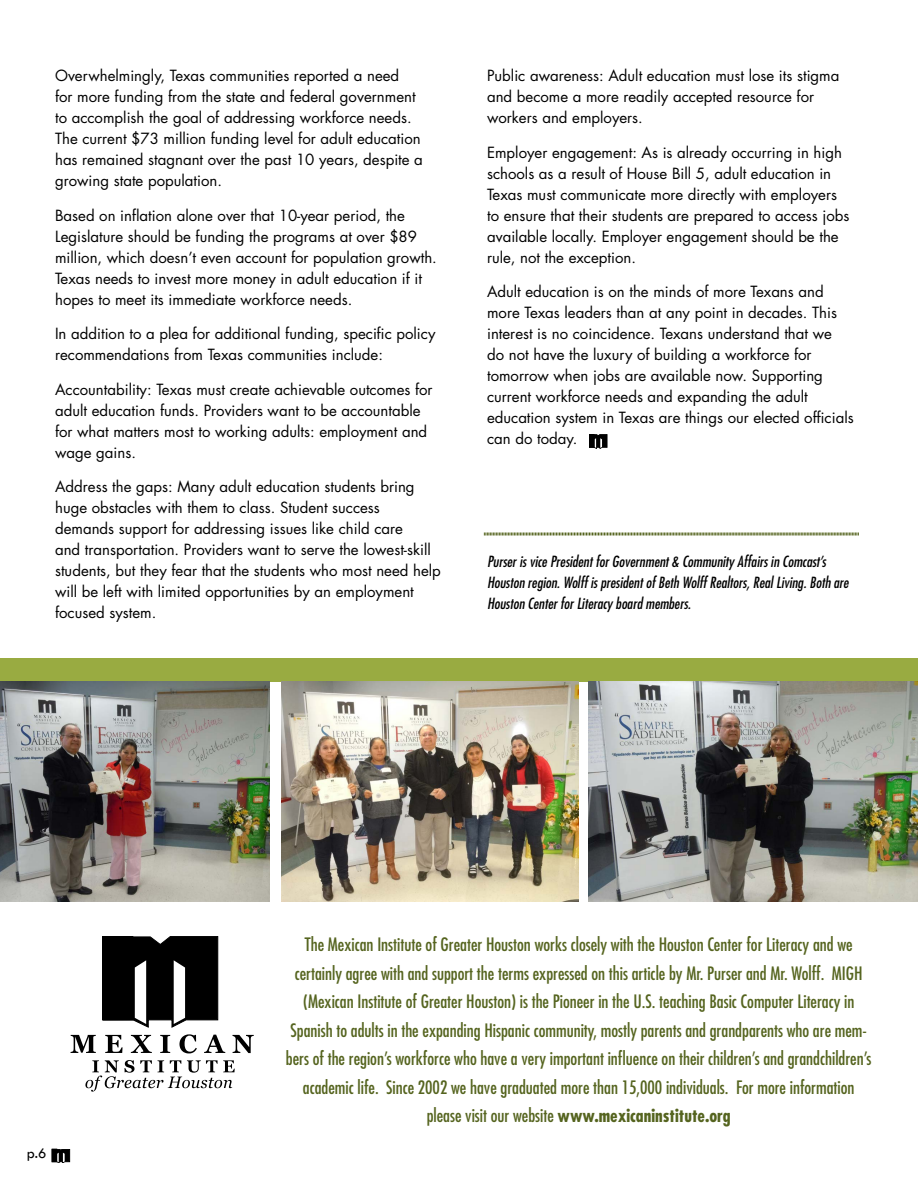
<style>
.page{position:relative;width:918px;height:1188px;background:#fff}
.page>*{position:absolute;margin:0;border:0;box-sizing:border-box;transform-origin:0 0}
.t1{font:condensed 18px/28.5px "Futura Std";color:#55641f;text-align:center}
.t2{font:15px/21px "Futura Std";color:#000}
.t3{font:italic condensed 15px/21px "Futura Std";color:#000}
.t4{font:15px "Tw Cen";color:#000}
.s1{font-weight:700}
</style>
<div class="page">
<svg style="left:52px;top:1149px;width:18px;height:14px"></svg>
<div style="left:52px;top:1149px;width:5px;height:13px;background:#000"></div>
<div style="left:0;top:658px;width:918px;height:23px;background:#99ab41"></div>
<svg style="left:71px;top:1035px;width:25px;height:18px"></svg>
<svg style="left:105px;top:1035px;width:18px;height:18px"></svg>
<svg style="left:131px;top:1035px;width:21px;height:18px"></svg>
<svg style="left:160px;top:1035px;width:10px;height:18px"></svg>
<svg style="left:179px;top:1034px;width:18px;height:19px"></svg>
<svg style="left:204px;top:1035px;width:21px;height:18px"></svg>
<svg style="left:233px;top:1035px;width:21px;height:18px"></svg>
<svg style="left:85px;top:1060px;width:150px;height:32px"></svg>
<svg style="left:102px;top:936px;width:116px;height:92px"></svg>
<div style="left:103px;top:937px;width:30px;height:83px;background:#000"></div>
<svg style="left:589px;top:435px;width:18px;height:13px"></svg>
<hr style="left:590px;top:435px;width:4px;height:12px;background:#000">
<div style="left:589px;top:435px;width:5px;height:12px;border:1px solid #000"></div>
<img style="left:281px;top:681px;width:298px;height:221px">
<img style="left:0;top:681px;width:269px;height:221px">
<img style="left:589px;top:681px;width:329px;height:221px">
<svg style="left:484px;top:532px;width:375px;height:4px"></svg>
<p class="t2" style="left:55px;top:66px;width:369px">Overwhelmingly, Texas communities reported a need<br>for more funding from the state and federal government to accomplish the goal of addressing workforce needs.<br>The current $73 million funding level for adult education has remained stagnant over the past 10 years, despite a growing state population.</p>
<p class="t2" style="left:55px;top:205px;width:383px">Based on inflation alone over that 10-year period, the Legislature should be funding the programs at over $89 million, which doesn’t even account for population growth.<br>Texas needs to invest more money in adult education if it hopes to meet its immediate workforce needs.</p>
<p class="t2" style="left:55px;top:324px;width:382px">In addition to a plea for additional funding, specific policy recommendations from Texas communities include:</p>
<p class="t2" style="left:55px;top:379px;width:379px">Accountability: Texas must create achievable outcomes for adult education funds. Providers want to be accountable for what matters most to working adults: employment and wage gains.</p>
<p class="t2" style="left:55px;top:477px;width:387px">Address the gaps: Many adult education students bring huge obstacles with them to class. Student success demands support for addressing issues like child care<br>and transportation. Providers want to serve the lowest-skill students, but they fear that the students who most need help will be left with limited opportunities by an employment focused system.</p>
<p class="t2" style="left:487px;top:66px;width:354px">Public awareness: Adult education must lose its stigma and become a more readily accepted resource for workers and employers.</p>
<p class="t2" style="left:487px;top:142px;width:364px">Employer engagement: As is already occurring in high schools as a result of House Bill 5, adult education in Texas must communicate more directly with employers to ensure that their students are prepared to access jobs available locally. Employer engagement should be the rule, not the exception.</p>
<p class="t2" style="left:487px;top:282px;width:368px">Adult education is on the minds of more Texans and more Texas leaders than at any point in decades. This interest is no coincidence. Texans understand that we<br>do not have the luxury of building a workforce for tomorrow when jobs are available now. Supporting current workforce needs and expanding the adult education system in Texas are things our elected officials can do today.</p>
<p class="t3" style="left:487px;top:552px;width:363px">Purser is vice President for Government &amp; Community Affairs in Comcast’s<br>Houston region. Wolff is president of Beth Wolff Realtors, Real Living. Both are<br>Houston Center for Literacy board members.</p>
<p class="t4" style="left:27px;top:1144px;width:21px">p.6</p>
<p class="t1" style="left:286px;top:930px;width:587px">The Mexican Institute of Greater Houston works closely with the Houston Center for Literacy and we certainly agree with and support the terms expressed on this article by Mr. Purser and Mr. Wolff. MIGH (Mexican Institute of Greater Houston) is the Pioneer in the U.S. teaching Basic Computer Literacy in Spanish to adults in the expanding Hispanic community, mostly parents and grandparents who are mem&shy;bers of the region’s workforce who have a very important influence on their children’s and grandchildren’s academic life. Since 2002 we have graduated more than 15,000 individuals. For more information please visit our website <span class="s1">www.mexicaninstitute.org</span></p>
</div>
